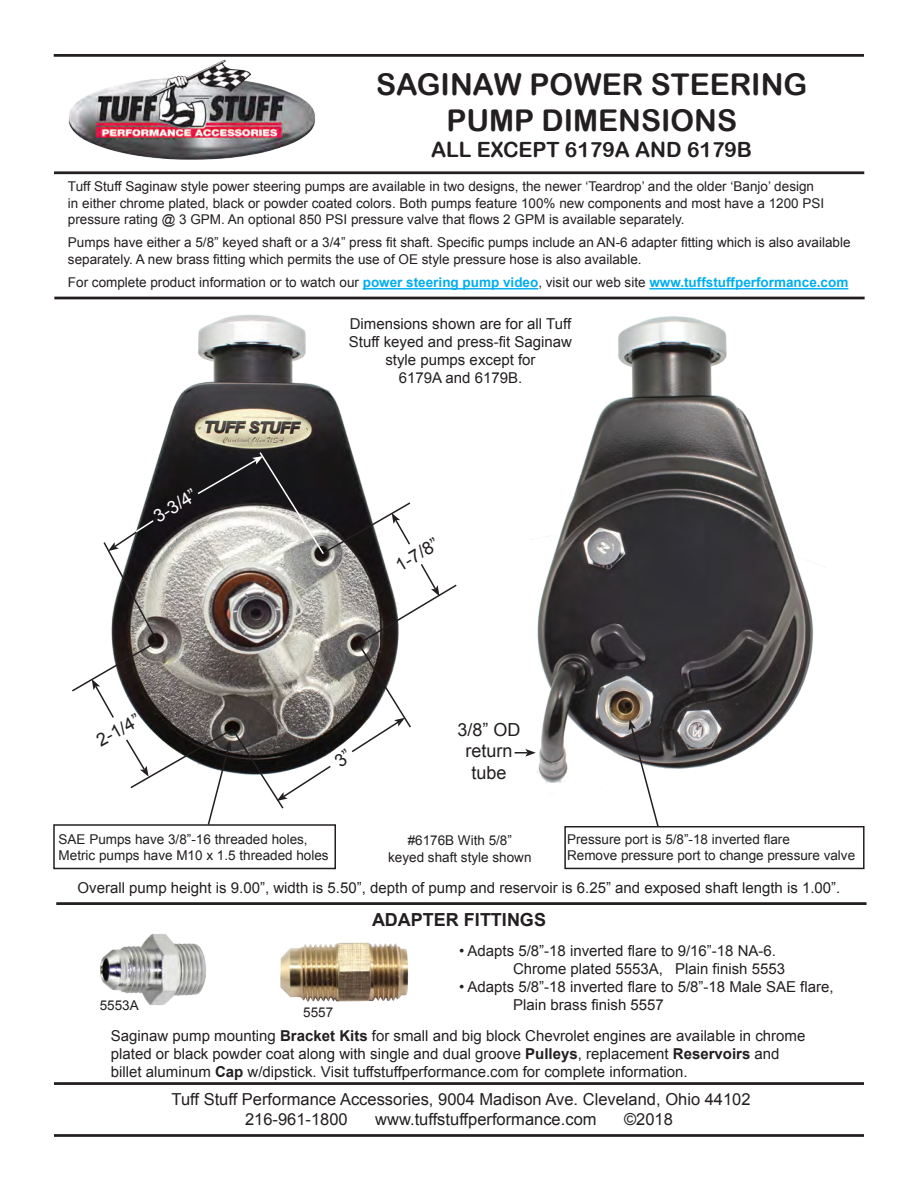
<style>
.page{position:relative;width:918px;height:1188px;background:#fff}
.page>*{position:absolute;margin:0;border:0;box-sizing:border-box;transform-origin:0 0}
.t1{font:30px/36px "Arial Rounded MT Bold";color:#231f20;text-align:center}
.t2{font:21px "Arial Rounded MT Bold";color:#231f20}
.t3{font:18px/21.6px "Arial";color:#231f20;text-align:center}
.t4{font:700 18px "Arial";color:#231f20}
.t5{font:18px "Arial";color:#fff}
.t6{font:16.5px/19.8px "Arial";color:#231f20}
.t7{font:15px/18px "Arial";color:#231f20}
.t8{font:13.5px/16.2px "Arial";color:#231f20}
.s1{font-weight:700;color:#00aeef}
.s2{font-weight:700}
</style>
<div class="page">
<div style="left:54px;top:54px;width:810px;height:3px;border:2px solid #231f20"></div>
<div style="left:54px;top:171px;width:810px;height:3px;border:2px solid #231f20"></div>
<div style="left:54px;top:1082px;width:810px;height:3px;border:2px solid #231f20"></div>
<div style="left:54px;top:1134px;width:810px;height:3px;border:2px solid #231f20"></div>
<img style="left:68px;top:59px;width:247px;height:101px">
<div style="left:54px;top:297px;width:811px;height:2px;border:2px solid #231f20"></div>
<hr style="left:363px;top:288px;width:175px;height:1px;background:#00aeef">
<hr style="left:649px;top:288px;width:199px;height:1px;background:#00aeef">
<div style="left:56px;top:902px;width:811px;height:3px;border:2px solid #231f20"></div>
<img style="left:530px;top:316px;width:296px;height:467px">
<div style="left:564px;top:826px;width:301px;height:43px;border:2px solid #231f20"></div>
<svg style="left:629px;top:720px;width:31px;height:108px"></svg>
<svg style="left:515px;top:749px;width:21px;height:8px"></svg>
<div style="left:53px;top:824px;width:283px;height:45px;border:2px solid #231f20"></div>
<img style="left:160px;top:314px;width:192px;height:137px">
<img style="left:100px;top:934px;width:106px;height:71px">
<img style="left:280px;top:942px;width:129px;height:60px">
<svg style="left:70px;top:451px;width:387px;height:375px"></svg>
<h1 class="t1" style="left:376px;top:66px;width:433px">SAGINAW POWER STEERING<br>PUMP DIMENSIONS</h1>
<h2 class="t2" style="left:431px;top:137px;width:322px">ALL EXCEPT 6179A AND 6179B</h2>
<p class="t8" style="left:68px;top:179px;width:758px">Tuff Stuff Saginaw style power steering pumps are available in two designs, the newer ‘Teardrop’ and the older ‘Banjo’ design in either chrome plated, black or powder coated colors. Both pumps feature 100% new components and most have a 1200 PSI pressure rating @ 3 GPM. An optional 850 PSI pressure valve that flows 2 GPM is available separately.</p>
<p class="t8" style="left:68px;top:235px;width:784px">Pumps have either a 5/8” keyed shaft or a 3/4” press fit shaft. Specific pumps include an AN-6 adapter fitting which is also available separately. A new brass fitting which permits the use of OE style pressure hose is also available.</p>
<p class="t8" style="left:68px;top:275px;width:782px">For complete product information or to watch our <span class="s1">power steering pump video</span>, visit our web site <span class="s1">www.tuffstuffperformance.com</span></p>
<h3 class="t5" style="left:149px;top:508px;width:49px;rotate:-32deg">3-3/4”</h3>
<p class="t7" style="left:349px;top:315px;width:225px;text-align:center">Dimensions shown are for all Tuff<br>Stuff keyed and press-fit Saginaw style pumps except for<br>6179A and 6179B.</p>
<h3 class="t3" style="left:392px;top:557px;width:49px;rotate:-31deg">1-7/8”</h3>
<h3 class="t3" style="left:93px;top:732px;width:49px;rotate:-29deg">2-1/4”</h3>
<p class="t8" style="left:59px;top:831px;width:272px">SAE Pumps have 3/8”-16 threaded holes,<br>Metric pumps have M10 x 1.5 threaded holes</p>
<h3 class="t3" style="left:458px;top:719px;width:65px">3/8” OD return tube</h3>
<p class="t8" style="left:388px;top:833px;width:145px;text-align:center">#6176B With 5/8” keyed shaft style shown</p>
<p class="t8" style="left:567px;top:831px;width:290px">Pressure port is 5/8”-18 inverted flare<br>Remove pressure port to change pressure valve</p>
<p class="t7" style="left:78px;top:879px;width:764px">Overall pump height is 9.00”, width is 5.50”, depth of pump and reservoir is 6.25” and exposed shaft length is 1.00”.</p>
<p class="t8" style="left:100px;top:998px;width:41px">5553A</p>
<p class="t8" style="left:303px;top:1005px;width:32px">5557</p>
<h3 class="t4" style="left:372px;top:907px;width:176px">ADAPTER FITTINGS</h3>
<p class="t7" style="left:513px;top:942px;width:274px;text-indent:-54px">• Adapts 5/8”-18 inverted flare to 9/16”-18 NA-6.<br>Chrome plated 5553A, Plain finish 5553</p>
<p class="t7" style="left:513px;top:978px;width:322px;text-indent:-54px">• Adapts 5/8”-18 inverted flare to 5/8”-18 Male SAE flare,<br>Plain brass finish 5557</p>
<p class="t7" style="left:111px;top:1027px;width:696px">Saginaw pump mounting <span class="s2">Bracket Kits</span> for small and big block Chevrolet engines are available in chrome plated or black powder coat along with single and dual groove <span class="s2">Pulleys</span>, replacement <span class="s2">Reservoirs</span> and billet aluminum <span class="s2">Cap</span> w/dipstick. Visit tuffstuffperformance.com for complete information.</p>
<p class="t6" style="left:245px;top:1089px;width:507px;text-indent:-73px">Tuff Stuff Performance Accessories, 9004 Madison Ave. Cleveland, Ohio 44102<br>216-961-1800</p>
<p class="t6" style="left:375px;top:1109px;width:223px">www.tuffstuffperformance.com</p>
<p class="t6" style="left:624px;top:1109px;width:50px">©2018</p>
</div>
